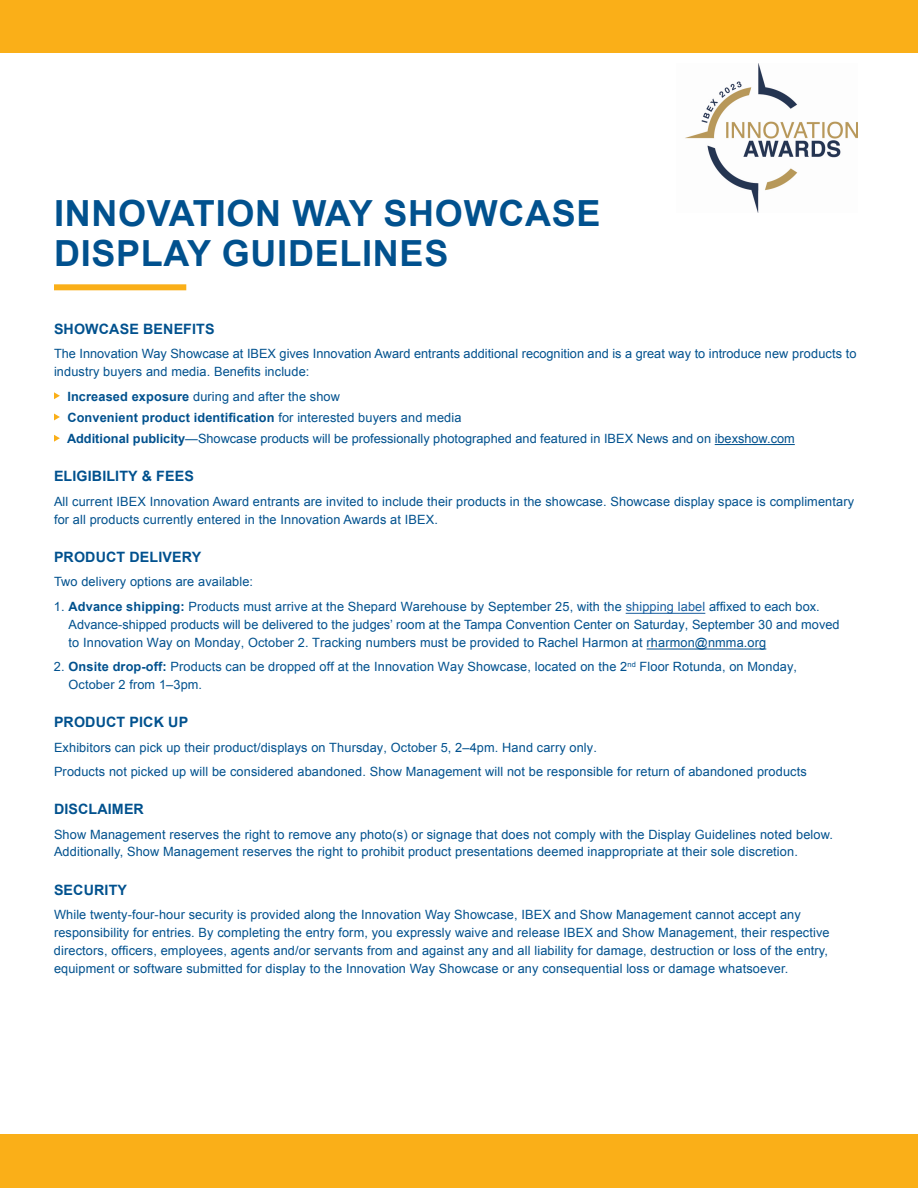
<style>
.page{position:relative;width:918px;height:1188px;background:#fff}
.page>*{position:absolute;margin:0;border:0;box-sizing:border-box;transform-origin:0 0}
.t1{font:700 36px/40.5px "Arial";letter-spacing:.02em;color:#01518e}
.t2{font:700 14.25px "Arial";letter-spacing:.01em;color:#01518e}
.t3{font:12.75px/17.9px "Arial";letter-spacing:.01em;color:#01518e}
.t4{font:700 12.75px "Arial";letter-spacing:.01em;color:#01518e}
.s1{font-weight:700}
.s2{font-weight:400}
.s3{color:#175d9e}
</style>
<div class="page">
<div style="left:0;top:1134px;width:918px;height:54px;background:#faaf18"></div>
<hr style="left:715px;top:444px;width:80px;height:1px;background:#01518e">
<div style="left:54px;top:284px;width:132px;height:6px;background:#faaf18"></div>
<svg style="left:54px;top:392px;width:6px;height:7px"></svg>
<svg style="left:54px;top:414px;width:6px;height:6px"></svg>
<svg style="left:54px;top:435px;width:6px;height:7px"></svg>
<div style="left:0;top:0;width:918px;height:52px;background:#faaf18"></div>
<img style="left:685px;top:63px;width:172px;height:149px">
<hr style="left:626px;top:613px;width:79px;height:1px;background:#175d9e">
<hr style="left:647px;top:649px;width:119px;height:1px;background:#01518e">
<p class="t1" style="left:54px;top:194px;width:548px">INNOVATION WAY SHOWCASE<br>DISPLAY GUIDELINES</p>
<p class="t2" style="left:54px;top:319px;width:162px">SHOWCASE BENEFITS</p>
<p class="t3" style="left:54px;top:345px;width:804px">The Innovation Way Showcase at IBEX gives Innovation Award entrants additional recognition and is a great way to introduce new products to industry buyers and media. Benefits include:</p>
<p class="t3" style="left:67px;top:387px;width:274px"><span class="s1">Increased exposure</span> during and after the show</p>
<p class="t4" style="left:67px;top:409px;width:396px">Convenient product identification <span class="s2">for interested buyers and media</span></p>
<p class="t3" style="left:67px;top:430px;width:729px"><span class="s1">Additional publicity</span>—Showcase products will be professionally photographed and featured in IBEX News and on ibexshow.com</p>
<p class="t2" style="left:54px;top:467px;width:141px">ELIGIBILITY &amp; FEES</p>
<p class="t3" style="left:54px;top:493px;width:802px">All current IBEX Innovation Award entrants are invited to include their products in the showcase. Showcase display space is complimentary for all products currently entered in the Innovation Awards at IBEX.</p>
<p class="t2" style="left:54px;top:547px;width:149px">PRODUCT DELIVERY</p>
<p class="t3" style="left:54px;top:573px;width:201px">Two delivery options are available:</p>
<p class="t3" style="left:69px;top:598px;width:773px;text-indent:-15px">1. <span class="s1">Advance shipping:</span> Products must arrive at the Shepard Warehouse by September 25, with the <span class="s3">shipping label</span> affixed to each box.<br>Advance-shipped products will be delivered to the judges’ room at the Tampa Convention Center on Saturday, September 30 and moved to Innovation Way on Monday, October 2. Tracking numbers must be provided to Rachel Harmon at rharmon@nmma.org</p>
<p class="t3" style="left:69px;top:658px;width:730px;text-indent:-15px">2. <span class="s1">Onsite drop-off:</span> Products can be dropped off at the Innovation Way Showcase, located on the 2<sup>nd</sup> Floor Rotunda, on Monday,<br>October 2 from 1–3pm.</p>
<p class="t2" style="left:54px;top:713px;width:136px">PRODUCT PICK UP</p>
<p class="t3" style="left:54px;top:735px;width:754px;line-height:24.6px">Exhibitors can pick up their product/displays on Thursday, October 5, 2–4pm. Hand carry only.<br>Products not picked up will be considered abandoned. Show Management will not be responsible for return of abandoned products</p>
<p class="t2" style="left:54px;top:800px;width:91px">DISCLAIMER</p>
<p class="t3" style="left:54px;top:825px;width:781px">Show Management reserves the right to remove any photo(s) or signage that does not comply with the Display Guidelines noted below.<br>Additionally, Show Management reserves the right to prohibit product presentations deemed inappropriate at their sole discretion.</p>
<p class="t2" style="left:54px;top:880px;width:75px">SECURITY</p>
<p class="t3" style="left:54px;top:906px;width:777px">While twenty-four-hour security is provided along the Innovation Way Showcase, IBEX and Show Management cannot accept any responsibility for entries. By completing the entry form, you expressly waive and release IBEX and Show Management, their respective directors, officers, employees, agents and/or servants from and against any and all liability for damage, destruction or loss of the entry, equipment or software submitted for display to the Innovation Way Showcase or any consequential loss or damage whatsoever.</p>
</div>
